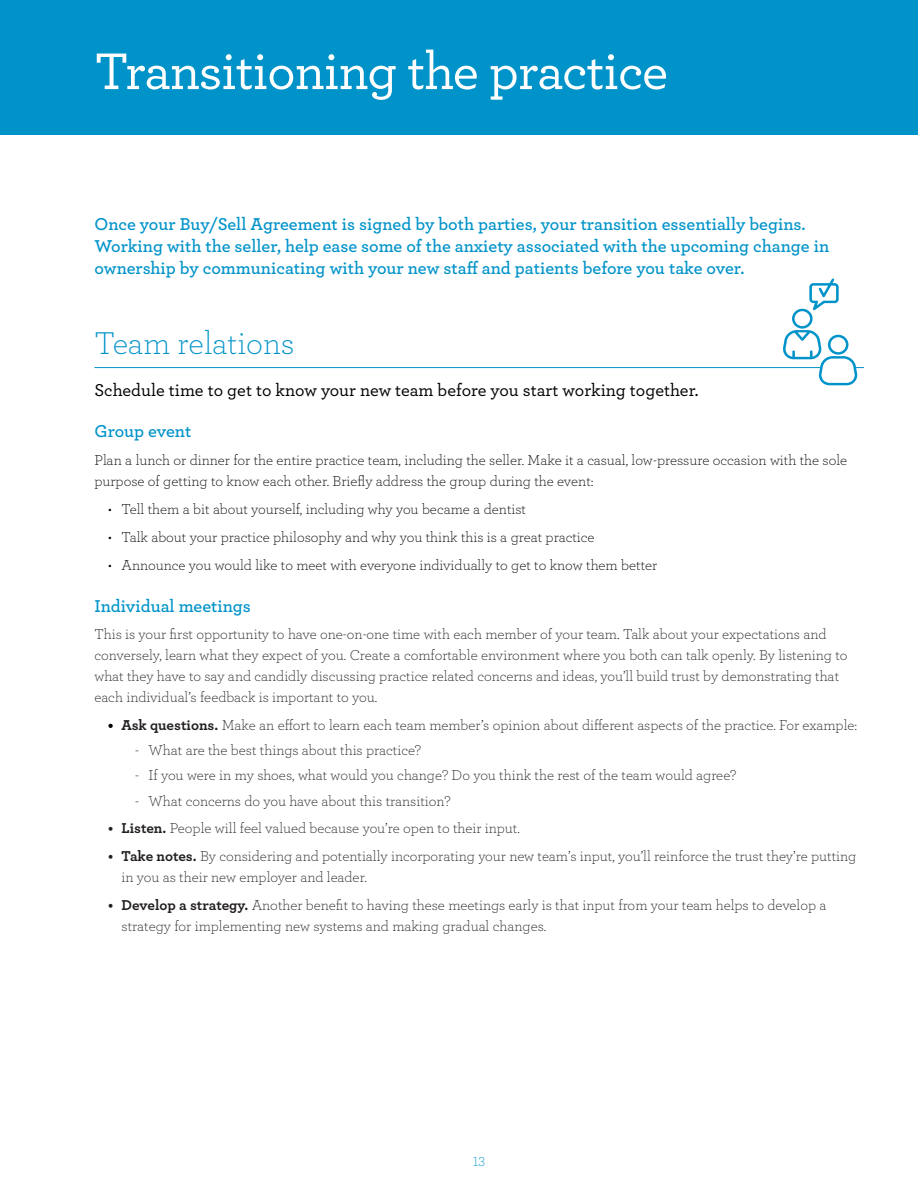
<style>
.page{position:relative;width:918px;height:1188px;background:#fff}
.page>*{position:absolute;margin:0;border:0;box-sizing:border-box;transform-origin:0 0}
.t1{font:500 54px "Archer";letter-spacing:-.02em;color:#fff}
.t2{font:300 33px "Archer";letter-spacing:-.005em;color:#0093c9}
.t3{font:600 18px/21.6px "Archer";color:#0093c9}
.t4{font:500 18px "Archer";color:#000}
.t5{font:300 15px/21px "Archer";color:#231f20}
.t6{font:300 15px/21px "Archer";color:#000}
.t7{font:300 13.5px "Archer";color:#0093c9}
.s1{font-weight:700}
</style>
<div class="page">
<div style="left:0;top:0;width:918px;height:135px;background:#0093c9"></div>
<hr style="left:94px;top:367px;width:770px;height:1px;background:#0093c9">
<svg style="left:783px;top:278px;width:74px;height:107px"></svg>
<h2 class="t1" style="left:94px;top:32px;width:575px">Transitioning the practice</h2>
<p class="t3" style="left:94px;top:213px;width:736px">Once your Buy/Sell Agreement is signed by both parties, your transition essentially begins.<br>Working with the seller, help ease some of the anxiety associated with the upcoming change in ownership by communicating with your new staff and patients before you take over.</p>
<h3 class="t2" style="left:94px;top:321px;width:201px">Team relations</h3>
<p class="t4" style="left:94px;top:377px;width:606px">Schedule time to get to know your new team before you start working together.</p>
<h4 class="t3" style="left:94px;top:420px;width:98px">Group event</h4>
<p class="t6" style="left:94px;top:449px;width:754px">Plan a lunch or dinner for the entire practice team, including the seller. Make it a casual, low-pressure occasion with the sole purpose of getting to know each other. Briefly address the group during the event:</p>
<p class="t6" style="left:108px;top:498px;width:420px">• Tell them a bit about yourself, including why you became a dentist</p>
<p class="t6" style="left:108px;top:526px;width:488px">• Talk about your practice philosophy and why you think this is a great practice</p>
<p class="t6" style="left:108px;top:554px;width:551px">• Announce you would like to meet with everyone individually to get to know them better</p>
<h4 class="t3" style="left:94px;top:594px;width:158px">Individual meetings</h4>
<p class="t5" style="left:94px;top:623px;width:755px">This is your first opportunity to have one-on-one time with each member of your team. Talk about your expectations and conversely, learn what they expect of you. Create a comfortable environment where you both can talk openly. By listening to what they have to say and candidly discussing practice related concerns and ideas, you’ll build trust by demonstrating that each individual’s feedback is important to you.</p>
<p class="t5" style="left:108px;top:714px;width:751px"><span class="s1">• Ask questions.</span> Make an effort to learn each team member’s opinion about different aspects of the practice. For example:</p>
<p class="t5" style="left:135px;top:739px;width:288px">- What are the best things about this practice?</p>
<p class="t5" style="left:135px;top:764px;width:603px">- If you were in my shoes, what would you change? Do you think the rest of the team would agree?</p>
<p class="t5" style="left:135px;top:790px;width:317px">- What concerns do you have about this transition?</p>
<p class="t5" style="left:108px;top:817px;width:413px"><span class="s1">• Listen.</span> People will feel valued because you’re open to their input.</p>
<p class="t5" style="left:122px;top:845px;width:736px;text-indent:-14px"><span class="s1">• Take notes.</span> By considering and potentially incorporating your new team’s input, you’ll reinforce the trust they’re putting in you as their new employer and leader.</p>
<p class="t5" style="left:122px;top:894px;width:707px;text-indent:-14px"><span class="s1">• Develop a strategy.</span> Another benefit to having these meetings early is that input from your team helps to develop a strategy for implementing new systems and making gradual changes.</p>
<p class="t7" style="left:473px;top:1153px;width:14px">13</p>
</div>
